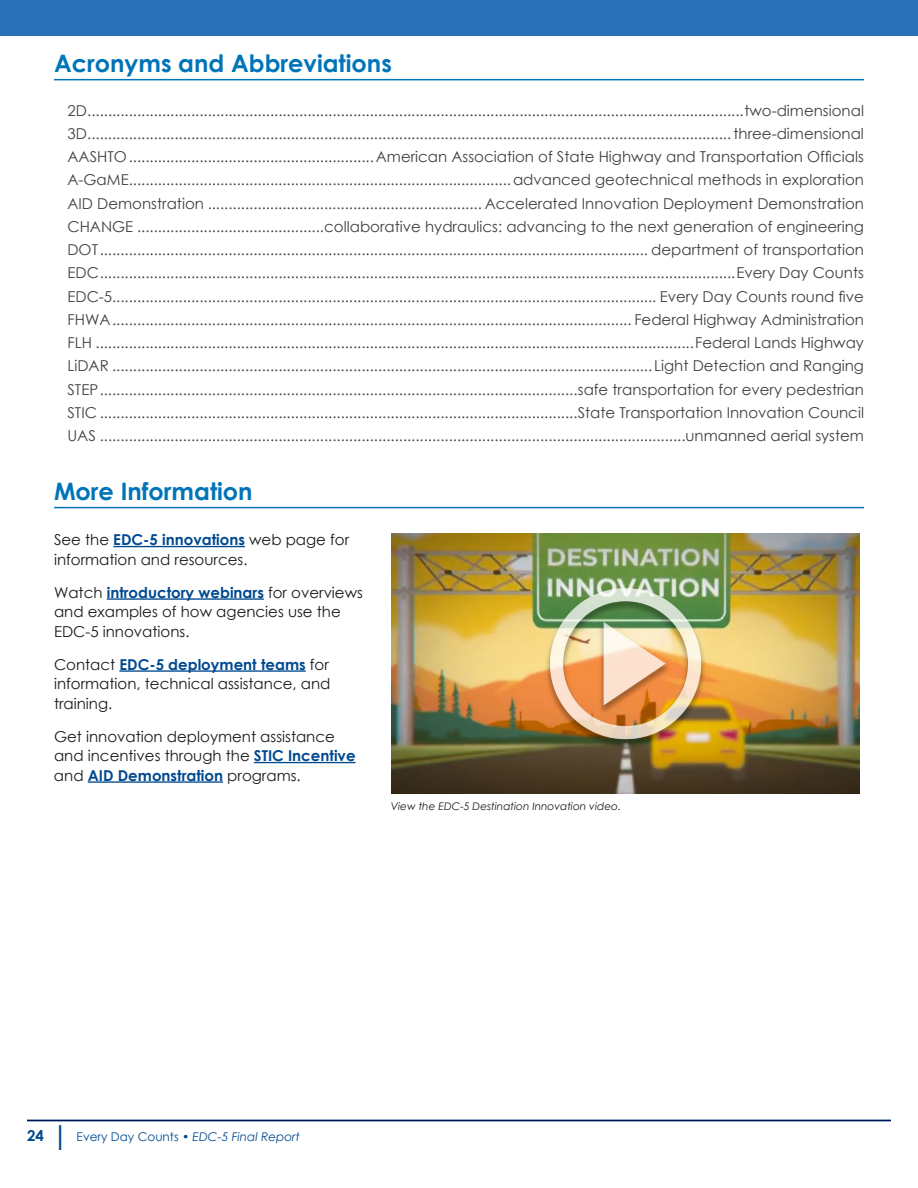
<style>
.page{position:relative;width:918px;height:1188px;background:#fff}
.page>*{position:absolute;margin:0;border:0;box-sizing:border-box;transform-origin:0 0}
.t1{font:700 24px "Century Gothic";color:#0074b8}
.t2{font:15px "Century Gothic";color:#414042}
.t3{font:15px/19.5px "Century Gothic";color:#1a1a1a}
.t4{font:italic 12px "Century Gothic";color:#004990}
.t5{font:italic 10.5px "Century Gothic";color:#1a1a1a}
.s1{font-weight:700;color:#004990}
.s2{font-weight:700;font-style:normal;font-size:15px}
.s3{font-weight:700;font-style:normal;font-size:27px}
.s4{font-style:normal}
</style>
<div class="page">
<hr style="left:27px;top:1120px;width:864px;height:1px;background:#004990">
<div style="left:0;top:0;width:918px;height:35px;background:#2b71b8"></div>
<hr style="left:54px;top:507px;width:810px;height:1px;background:#0074b8">
<hr style="left:113px;top:546px;width:132px;height:1px;background:#004990">
<hr style="left:107px;top:598px;width:157px;height:2px;background:#004990">
<hr style="left:119px;top:670px;width:187px;height:2px;background:#004990">
<hr style="left:254px;top:762px;width:102px;height:1px;background:#004990">
<hr style="left:88px;top:781px;width:135px;height:2px;background:#004990">
<img style="left:392px;top:534px;width:468px;height:259px">
<hr style="left:54px;top:79px;width:810px;height:1px;background:#0074b8">
<h1 class="t1" style="left:54px;top:45px;width:339px">Acronyms and Abbreviations</h1>
<p class="t2" style="left:68px;top:100px;width:798px">2D..............................................................................................................................................................two-dimensional</p>
<p class="t2" style="left:67px;top:123px;width:798px">3D...........................................................................................................................................................three-dimensional</p>
<p class="t2" style="left:68px;top:146px;width:798px">AASHTO ...........................................................American Association of State Highway and Transportation Officials</p>
<p class="t2" style="left:68px;top:170px;width:798px">A-GaME............................................................................................advanced geotechnical methods in exploration</p>
<p class="t2" style="left:67px;top:193px;width:798px">AID Demonstration .................................................................. Accelerated Innovation Deployment Demonstration</p>
<p class="t2" style="left:68px;top:216px;width:798px">CHANGE .............................................collaborative hydraulics: advancing to the next generation of engineering</p>
<p class="t2" style="left:67px;top:239px;width:798px">DOT.................................................................................................................................... department of transportation</p>
<p class="t2" style="left:67px;top:263px;width:798px">EDC.........................................................................................................................................................Every Day Counts</p>
<p class="t2" style="left:68px;top:286px;width:798px">EDC-5................................................................................................................................... Every Day Counts round five</p>
<p class="t2" style="left:68px;top:309px;width:798px">FHWA ............................................................................................................................. Federal Highway Administration</p>
<p class="t2" style="left:68px;top:332px;width:798px">FLH ................................................................................................................................................Federal Lands Highway</p>
<p class="t2" style="left:68px;top:356px;width:798px">LiDAR .................................................................................................................................. Light Detection and Ranging</p>
<p class="t2" style="left:67px;top:379px;width:798px">STEP ...................................................................................................................safe transportation for every pedestrian</p>
<p class="t2" style="left:67px;top:402px;width:798px">STIC ...................................................................................................................State Transportation Innovation Council</p>
<p class="t2" style="left:68px;top:425px;width:798px">UAS .............................................................................................................................................unmanned aerial system</p>
<h1 class="t1" style="left:54px;top:473px;width:200px">More Information</h1>
<p class="t3" style="left:54px;top:530px;width:297px">See the <span class="s1">EDC-5 innovations</span> web page for information and resources.</p>
<p class="t3" style="left:54px;top:582px;width:311px">Watch <span class="s1">introductory webinars</span> for overviews and examples of how agencies use the<br>EDC-5 innovations.</p>
<p class="t3" style="left:54px;top:654px;width:278px;text-align:justify">Contact <span class="s1">EDC-5 deployment teams</span> for information, technical assistance, and training.</p>
<p class="t3" style="left:54px;top:726px;width:303px">Get innovation deployment assistance and incentives through the <span class="s1">STIC Incentive </span>and <span class="s1">AID Demonstration</span> programs.</p>
<p class="t5" style="left:391px;top:799px;width:232px">View the EDC-5 Destination Innovation video.</p>
<p class="t4" style="left:27px;top:1128px;width:274px"><span class="s2">24</span> <span class="s3">|</span> <span class="s4">Every Day Counts •</span> EDC-5 Final Report</p>
</div>
